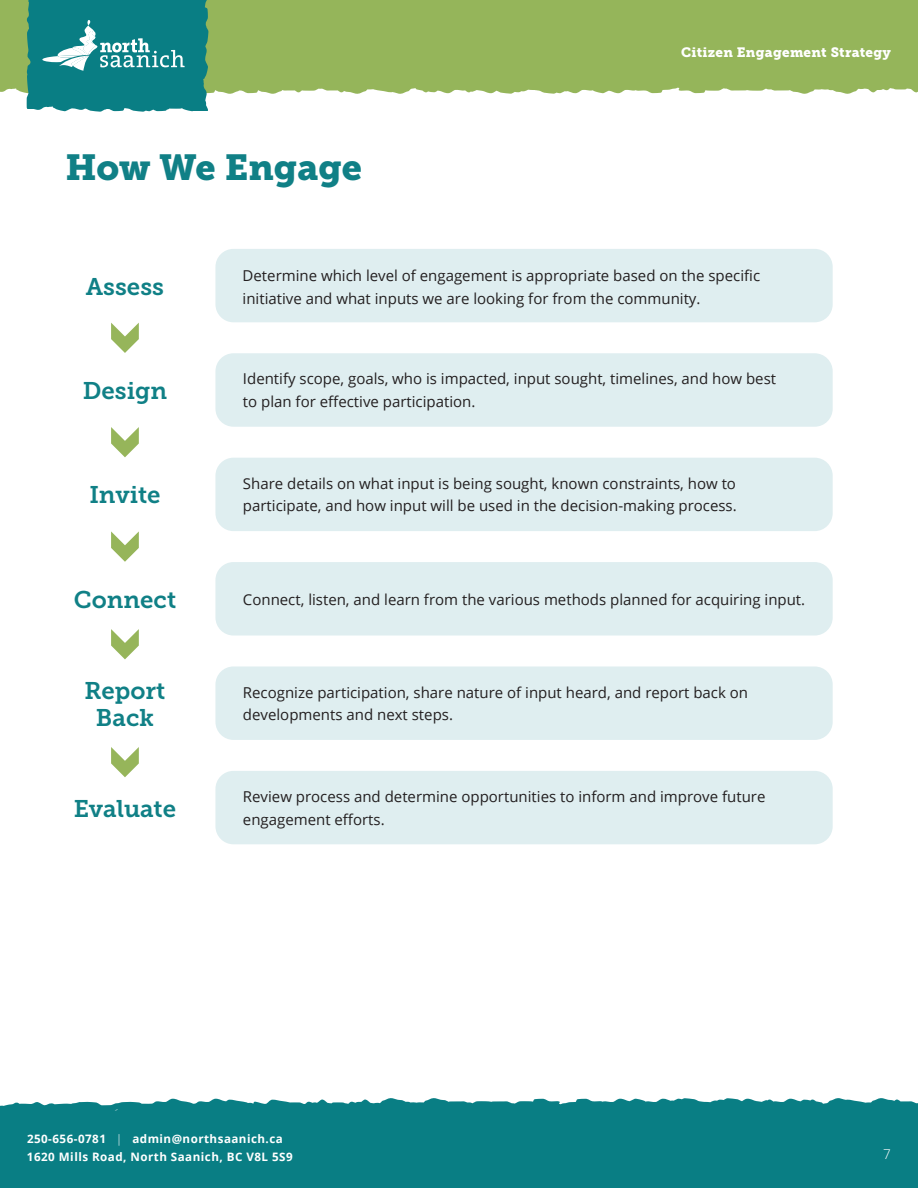
<style>
.page{position:relative;width:918px;height:1188px;background:#fff}
.page>*{position:absolute;margin:0;border:0;box-sizing:border-box;transform-origin:0 0}
.Header_Bold_Large{font:36px "Museo Slab 900";color:#108086}
.Paragraph_Heading_Large{font:24px/27px "Museo Slab 700";color:#108086;text-align:center}
.Paragraph_Style_Large{font:15px/22.5px "Open Sans";color:#231f20}
.t1{font:13.5px "Museo Slab 900";letter-spacing:.02em;color:#fff}
.t2{font:300 13.5px "Open Sans";color:#fff}
.t3{font:700 11.7px/18px "Open Sans";letter-spacing:.04em;color:#fff}
.s1{font-weight:300;font-stretch:condensed}
</style>
<div class="page">
<div style="left:0;top:0;width:918px;height:94px;background:#95b55a"></div>
<div style="left:0;top:1098px;width:918px;height:90px;background:#097e84"></div>
<svg style="left:22px;top:0;width:187px;height:112px;background:#268c8e"></svg>
<div style="left:215px;top:249px;width:618px;height:73px;background:#dfeef0;border-radius:18px"></div>
<div style="left:215px;top:353px;width:618px;height:74px;background:#dfeef0;border-radius:18px"></div>
<div style="left:215px;top:458px;width:618px;height:73px;background:#dfeef0;border-radius:18px"></div>
<div style="left:215px;top:562px;width:618px;height:74px;background:#dfeef0;border-radius:18px"></div>
<div style="left:215px;top:666px;width:618px;height:74px;background:#dfeef0;border-radius:18px"></div>
<div style="left:215px;top:771px;width:618px;height:73px;background:#dfeef0;border-radius:18px"></div>
<svg style="left:111px;top:323px;width:28px;height:30px"></svg>
<svg style="left:111px;top:427px;width:28px;height:30px"></svg>
<svg style="left:111px;top:531px;width:28px;height:31px"></svg>
<svg style="left:111px;top:629px;width:28px;height:30px"></svg>
<svg style="left:111px;top:747px;width:28px;height:30px"></svg>
<p class="Header_Bold_Large" style="left:65px;top:146px;width:298px">How We Engage</p>
<p class="t1" style="left:681px;top:44px;width:211px">Citizen Engagement Strategy</p>
<p class="Paragraph_Heading_Large" style="left:86px;top:273px;width:80px">Assess</p>
<p class="Paragraph_Style_Large" style="left:243px;top:264px;width:519px">Determine which level of engagement is appropriate based on the specific initiative and what inputs we are looking for from the community.</p>
<p class="Paragraph_Heading_Large" style="left:83px;top:377px;width:86px">Design</p>
<p class="Paragraph_Style_Large" style="left:243px;top:367px;width:535px">Identify scope, goals, who is impacted, input sought, timelines, and how best to plan for effective participation.</p>
<p class="Paragraph_Heading_Large" style="left:89px;top:482px;width:73px">Invite</p>
<p class="Paragraph_Style_Large" style="left:243px;top:472px;width:495px">Share details on what input is being sought, known constraints, how to participate, and how input will be used in the decision-making process.</p>
<p class="Paragraph_Heading_Large" style="left:74px;top:586px;width:104px">Connect</p>
<p class="Paragraph_Style_Large" style="left:243px;top:587px;width:564px">Connect, listen, and learn from the various methods planned for acquiring input.</p>
<p class="Paragraph_Heading_Large" style="left:85px;top:677px;width:82px">Report<br>Back</p>
<p class="Paragraph_Style_Large" style="left:243px;top:681px;width:507px">Recognize participation, share nature of input heard, and report back on developments and next steps.</p>
<p class="Paragraph_Heading_Large" style="left:74px;top:795px;width:104px">Evaluate</p>
<p class="Paragraph_Style_Large" style="left:243px;top:785px;width:524px">Review process and determine opportunities to inform and improve future engagement efforts.</p>
<p class="t3" style="left:27px;top:1129px;width:267px">250-656-0781 <span class="s1">|</span> admin@northsaanich.ca<br>1620 Mills Road, North Saanich, BC V8L 5S9</p>
<p class="t2" style="left:883px;top:1145px;width:9px">7</p>
</div>
